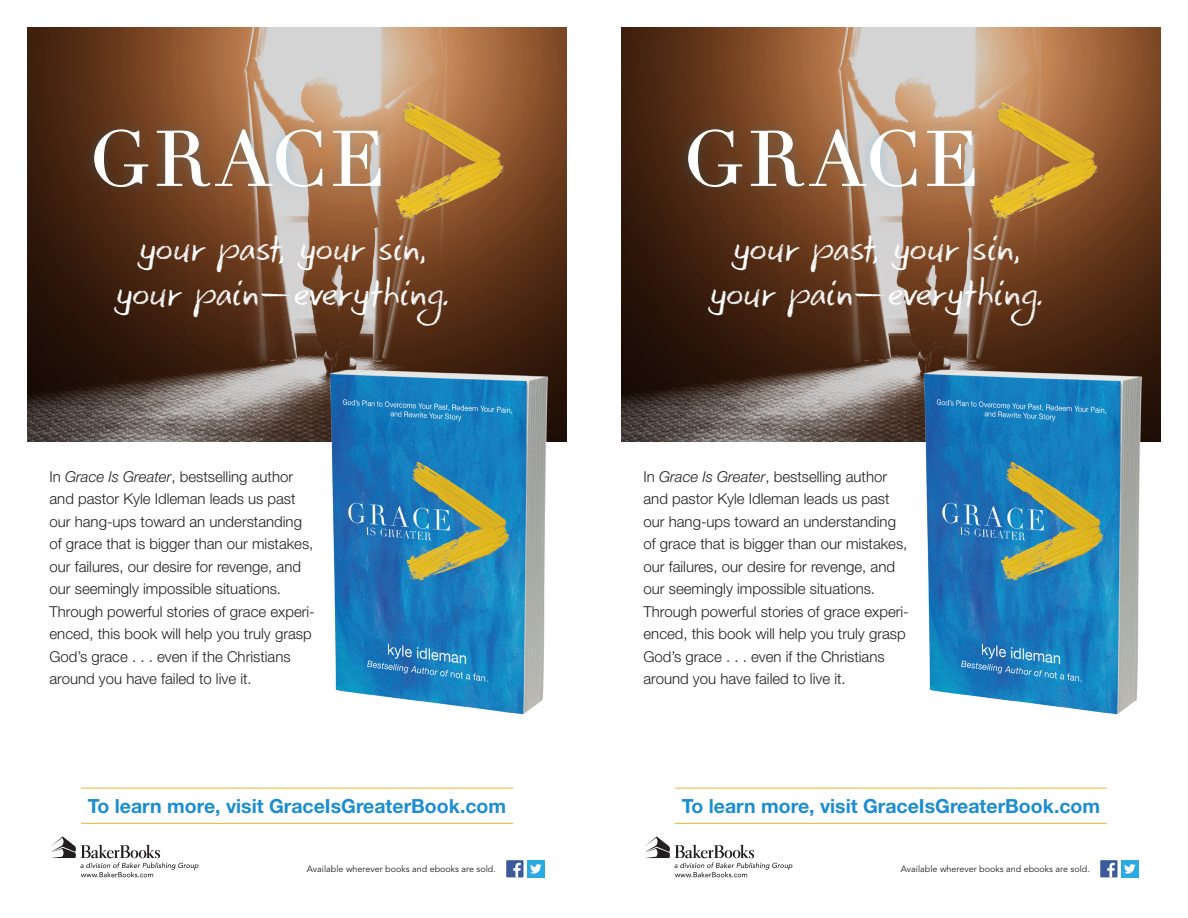
<style>
.page{position:relative;width:1188px;height:918px;background:#fff}
.page>*{position:absolute;margin:0;border:0;box-sizing:border-box;transform-origin:0 0}
.t1{font:76.05px "Didot";letter-spacing:.075em;color:#fff}
.t2{font:60px "Baker Logo 2012";color:#231f20}
.t3{font:37.65px/45.3px "Keswick";color:#fff;text-align:center}
.t4{font:700 19.5px "Helvetica Neue";color:#1c8ece}
.t5{font:300 15px/22.5px "Helvetica Neue";color:#231f20}
.t6{font:9px "Avenir";color:#231f20}
.s1{font-style:italic}
</style>
<div class="page">
<img style="left:27px;top:27px;width:540px;height:414px">
<img style="left:376px;top:87px;width:129px;height:144px">
<div style="left:82px;top:118px;width:310px;height:81px;background:#00aeef;opacity:.24"></div>
<svg style="left:94px;top:129px;width:54px;height:58px;background:#6b4c37"></svg>
<svg style="left:157px;top:129px;width:165px;height:58px;background:#a78870"></svg>
<svg style="left:333px;top:131px;width:48px;height:55px;background:#c1a186"></svg>
<img style="left:196px;top:283px;width:371px;height:505px">
<div style="left:527px;top:860px;width:17px;height:18px;background:#2aaae1"></div>
<svg style="left:530px;top:864px;width:12px;height:10px"></svg>
<div style="left:506px;top:860px;width:17px;height:17px;background:#3b5a9a"></div>
<svg style="left:513px;top:863px;width:8px;height:14px"></svg>
<hr style="left:81px;top:788px;width:432px;height:1px;background:#eabb2a">
<hr style="left:81px;top:823px;width:432px;height:1px;background:#eabb2a">
<img style="left:621px;top:27px;width:540px;height:414px">
<img style="left:970px;top:87px;width:129px;height:144px">
<div style="left:676px;top:118px;width:310px;height:81px;background:#00aeef;opacity:.24"></div>
<svg style="left:688px;top:129px;width:54px;height:58px;background:#6b4c37"></svg>
<svg style="left:751px;top:129px;width:165px;height:58px;background:#a78870"></svg>
<svg style="left:927px;top:131px;width:48px;height:55px;background:#c1a186"></svg>
<img style="left:790px;top:283px;width:371px;height:505px">
<div style="left:1121px;top:860px;width:17px;height:18px;background:#2aaae1"></div>
<svg style="left:1124px;top:864px;width:12px;height:10px"></svg>
<div style="left:1100px;top:860px;width:17px;height:17px;background:#3b5a9a"></div>
<svg style="left:1107px;top:863px;width:8px;height:14px"></svg>
<hr style="left:675px;top:788px;width:432px;height:1px;background:#eabb2a">
<hr style="left:675px;top:823px;width:432px;height:1px;background:#eabb2a">
<p class="t1" style="left:89px;top:113px;width:297px">GRACE</p>
<p class="t3" style="left:116px;top:224px;width:335px">your past, your sin, your pain–everything.</p>
<p class="t5" style="left:50px;top:465px;width:267px">In <span class="s1">Grace Is Greater</span>, bestselling author and pastor Kyle Idleman leads us past our hang-ups toward an understanding of grace that is bigger than our mistakes, our failures, our desire for revenge, and our seemingly impossible situations.<br>Through powerful stories of grace experi&shy;enced, this book will help you truly grasp God’s grace . . . even if the Christians around you have failed to live it.</p>
<p class="t4" style="left:88px;top:794px;width:420px">To learn more, visit GraceIsGreaterBook.com</p>
<p class="t2" style="left:48px;top:817px;width:155px">b</p>
<p class="t6" style="left:307px;top:864px;width:191px">Available wherever books and ebooks are sold.</p>
<p class="t1" style="left:683px;top:113px;width:297px">GRACE</p>
<p class="t3" style="left:710px;top:224px;width:335px">your past, your sin, your pain–everything.</p>
<p class="t5" style="left:644px;top:465px;width:267px">In <span class="s1">Grace Is Greater</span>, bestselling author and pastor Kyle Idleman leads us past our hang-ups toward an understanding of grace that is bigger than our mistakes, our failures, our desire for revenge, and our seemingly impossible situations.<br>Through powerful stories of grace experi&shy;enced, this book will help you truly grasp God’s grace . . . even if the Christians around you have failed to live it.</p>
<p class="t4" style="left:682px;top:794px;width:420px">To learn more, visit GraceIsGreaterBook.com</p>
<p class="t2" style="left:642px;top:817px;width:155px">b</p>
<p class="t6" style="left:901px;top:864px;width:191px">Available wherever books and ebooks are sold.</p>
</div>
